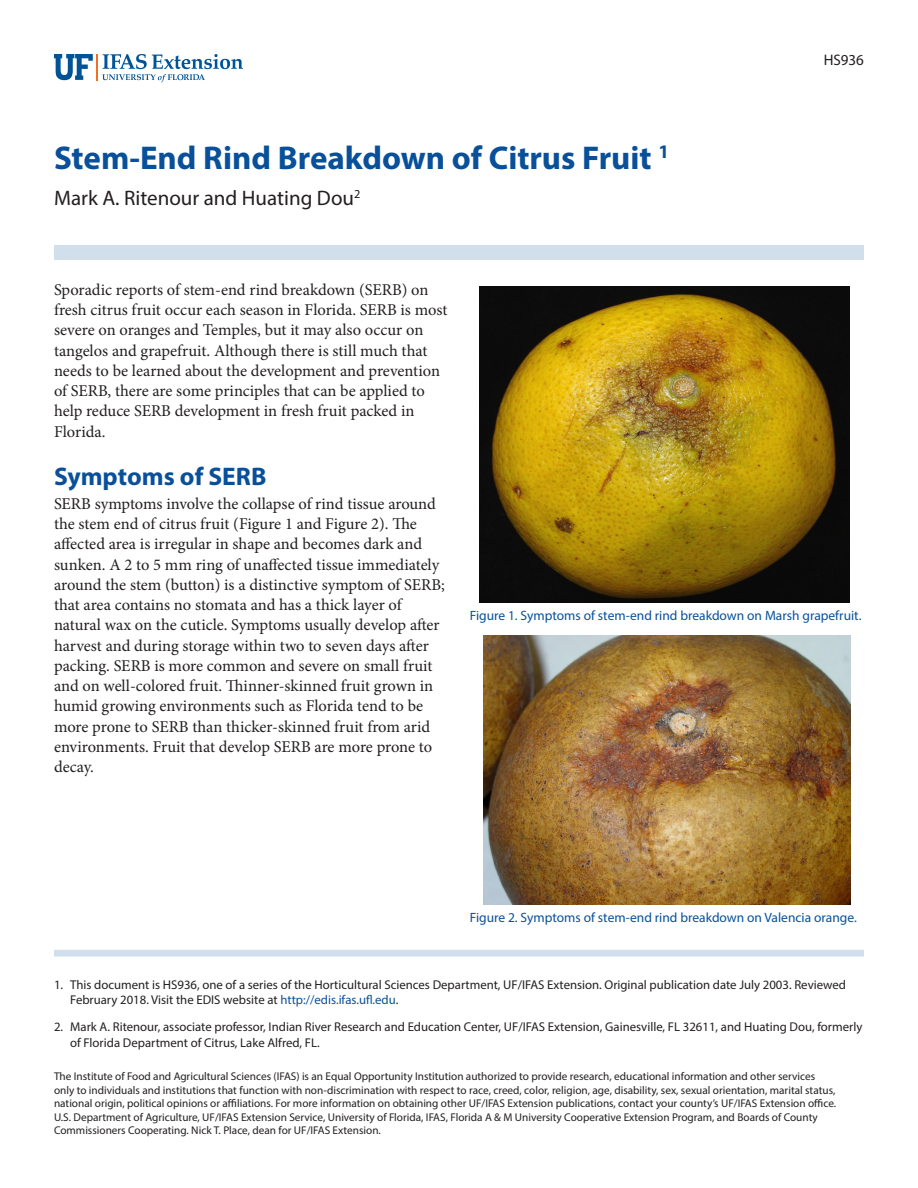
<style>
.page{position:relative;width:918px;height:1188px;background:#fff}
.page>*{position:absolute;margin:0;border:0;box-sizing:border-box;transform-origin:0 0}
.TitleRegular{font:700 33px "Myriad Pro";color:#09509a}
.SectionHeading0{font:700 25.5px "Myriad Pro";color:#09509a}
.Author{font:21px "Myriad Pro";color:#231f20}
.Paragraph{font:16.5px/20.2px "Minion Pro";letter-spacing:-.005em;color:#231f20}
.PubNumber{font:15.3px "Myriad Pro";color:#231f20}
.FigureCaption{font:13.5px "Myriad Pro";color:#09509a}
.t1{font:12.75px/15.3px "Myriad Pro";color:#231f20}
.Disclaimer{font:11.25px/13.5px "Myriad Pro";color:#231f20}
.s1{color:#09509a}
</style>
<div class="page">
<svg style="left:54px;top:54px;width:189px;height:28px"></svg>
<div style="left:54px;top:245px;width:810px;height:15px;background:#d0dfeb"></div>
<div style="left:54px;top:950px;width:810px;height:7px;background:#d0dfeb"></div>
<img style="left:480px;top:286px;width:370px;height:317px">
<img style="left:483px;top:635px;width:367px;height:270px">
<p class="TitleRegular" style="left:54px;top:136px;width:617px">Stem-End Rind Breakdown of Citrus Fruit <sup>1</sup></p>
<p class="Author" style="left:54px;top:185px;width:308px">Mark A. Ritenour and Huating Dou<sup>2</sup></p>
<p class="PubNumber" style="left:824px;top:51px;width:42px">HS936</p>
<p class="Paragraph" style="left:54px;top:280px;width:395px">Sporadic reports of stem-end rind breakdown (SERB) on fresh citrus fruit occur each season in Florida. SERB is most severe on oranges and Temples, but it may also occur on tangelos and grapefruit. Although there is still much that needs to be learned about the development and prevention of SERB, there are some principles that can be applied to help reduce SERB development in fresh fruit packed in Florida.</p>
<p class="SectionHeading0" style="left:54px;top:460px;width:214px">Symptoms of SERB</p>
<p class="Paragraph" style="left:54px;top:493px;width:392px">SERB symptoms involve the collapse of rind tissue around the stem end of citrus fruit (Figure 1 and Figure 2). The affected area is irregular in shape and becomes dark and sunken. A 2 to 5 mm ring of unaffected tissue immediately around the stem (button) is a distinctive symptom of SERB; that area contains no stomata and has a thick layer of natural wax on the cuticle. Symptoms usually develop after harvest and during storage within two to seven days after packing. SERB is more common and severe on small fruit and on well-colored fruit. Thinner-skinned fruit grown in humid growing environments such as Florida tend to be more prone to SERB than thicker-skinned fruit from arid environments. Fruit that develop SERB are more prone to decay.</p>
<p class="FigureCaption" style="left:470px;top:608px;width:393px">Figure 1. Symptoms of stem-end rind breakdown on Marsh grapefruit.</p>
<p class="FigureCaption" style="left:470px;top:910px;width:389px">Figure 2. Symptoms of stem-end rind breakdown on Valencia orange.</p>
<p class="t1" style="left:70px;top:977px;width:777px;text-indent:-16px">1. This document is HS936, one of a series of the Horticultural Sciences Department, UF/IFAS Extension. Original publication date July 2003. Reviewed<br>February 2018. Visit the EDIS website at <span class="s1">http://edis.ifas.ufl.edu</span>.</p>
<p class="t1" style="left:70px;top:1019px;width:794px;text-indent:-16px">2. Mark A. Ritenour, associate professor, Indian River Research and Education Center, UF/IFAS Extension, Gainesville, FL 32611, and Huating Dou, formerly of Florida Department of Citrus, Lake Alfred, FL.</p>
<p class="Disclaimer" style="left:54px;top:1069px;width:784px">The Institute of Food and Agricultural Sciences (IFAS) is an Equal Opportunity Institution authorized to provide research, educational information and other services only to individuals and institutions that function with non-discrimination with respect to race, creed, color, religion, age, disability, sex, sexual orientation, marital status, national origin, political opinions or affiliations. For more information on obtaining other UF/IFAS Extension publications, contact your county’s UF/IFAS Extension office.<br>U.S. Department of Agriculture, UF/IFAS Extension Service, University of Florida, IFAS, Florida A &amp; M University Cooperative Extension Program, and Boards of County Commissioners Cooperating. Nick T. Place, dean for UF/IFAS Extension.</p>
</div>
